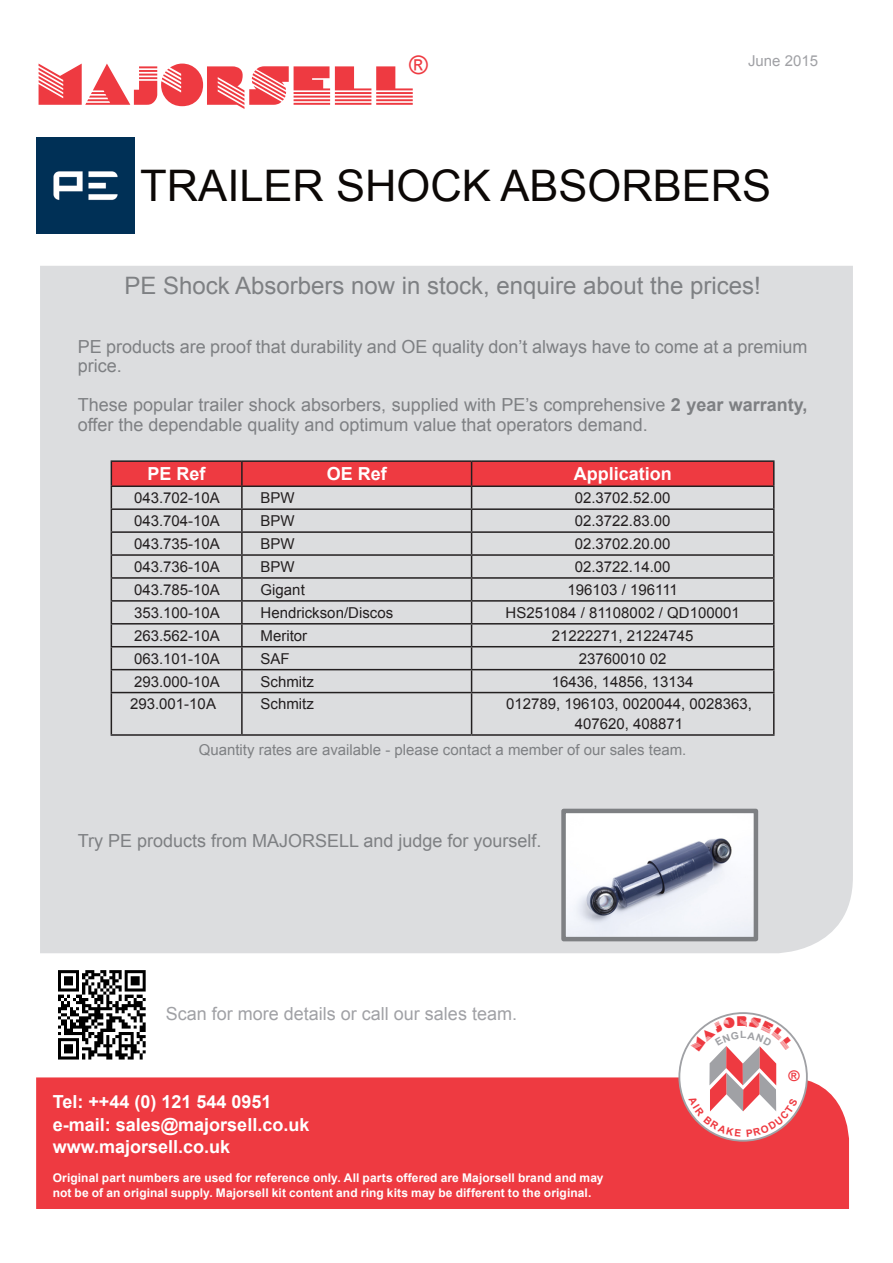
<style>
.page{position:relative;width:893px;height:1263px;background:#fff}
.page>*{position:absolute;margin:0;border:0;box-sizing:border-box;transform-origin:0 0}
.t1{font:52.5px "Cosigna";color:#ee3a41}
.t2{font:43.5px "Arial";color:#0c0806}
.t3{font:25.5px "Arial";color:#ee3a41}
.Address{font:24px "Arial";color:#7e8083}
.Address-2{font:18px/19.5px "Arial";color:#7e8083}
.Address-3{font:700 18px "Arial";color:#fff}
.t4{font:18px "Arial";color:#a0a1a5}
.Address-4{font:15px/19.5px "Arial";color:#231f20;text-align:center}
.Address-5{font:15px "Arial";color:#7e8083}
.t5{font:15px "Arial";color:#a0a1a5}
.t6{font:700 14.7px "Arial";color:#ee3a41;scale:1.04 1}
.t7{font:700 12px "Arial";letter-spacing:.01em;color:#fff}
.s1{font-weight:700}
</style>
<div class="page">
<div style="left:40px;top:266px;width:813px;height:687px;background:#dcdddf"></div>
<div style="left:36px;top:1077px;width:813px;height:132px;background:#ee3a41"></div>
<hr style="left:111px;top:460px;width:131px;height:2px;background:#231f20">
<hr style="left:242px;top:460px;width:230px;height:2px;background:#231f20">
<hr style="left:472px;top:460px;width:303px;height:2px;background:#231f20">
<hr style="left:773px;top:462px;width:2px;height:23px;background:#231f20">
<hr style="left:472px;top:485px;width:303px;height:2px;background:#231f20">
<hr style="left:773px;top:510px;width:2px;height:21px;background:#231f20">
<hr style="left:472px;top:531px;width:303px;height:2px;background:#231f20">
<hr style="left:773px;top:533px;width:2px;height:21px;background:#231f20">
<hr style="left:472px;top:554px;width:303px;height:2px;background:#231f20">
<hr style="left:773px;top:556px;width:2px;height:21px;background:#231f20">
<hr style="left:472px;top:577px;width:303px;height:2px;background:#231f20">
<hr style="left:773px;top:579px;width:2px;height:21px;background:#231f20">
<hr style="left:472px;top:600px;width:303px;height:2px;background:#231f20">
<hr style="left:773px;top:602px;width:2px;height:21px;background:#231f20">
<hr style="left:472px;top:623px;width:303px;height:1px;background:#231f20">
<hr style="left:773px;top:624px;width:2px;height:22px;background:#231f20">
<hr style="left:472px;top:646px;width:303px;height:1px;background:#231f20">
<hr style="left:773px;top:647px;width:2px;height:22px;background:#231f20">
<hr style="left:472px;top:669px;width:303px;height:1px;background:#231f20">
<hr style="left:773px;top:670px;width:2px;height:22px;background:#231f20">
<hr style="left:111px;top:692px;width:131px;height:1px;background:#231f20">
<hr style="left:111px;top:693px;width:1px;height:41px;background:#231f20">
<hr style="left:242px;top:692px;width:230px;height:1px;background:#231f20">
<hr style="left:241px;top:693px;width:2px;height:41px;background:#231f20">
<hr style="left:472px;top:692px;width:303px;height:1px;background:#231f20">
<hr style="left:471px;top:693px;width:1px;height:41px;background:#231f20">
<hr style="left:773px;top:693px;width:2px;height:41px;background:#231f20">
<hr style="left:111px;top:734px;width:131px;height:2px;background:#231f20">
<hr style="left:242px;top:734px;width:230px;height:2px;background:#231f20">
<hr style="left:472px;top:734px;width:303px;height:2px;background:#231f20">
<svg style="left:111px;top:461px;width:663px;height:231px;background:#d1c0c2"></svg>
<hr style="left:773px;top:487px;width:2px;height:21px;background:#231f20">
<hr style="left:111px;top:508px;width:131px;height:2px;background:#231f20">
<hr style="left:242px;top:508px;width:230px;height:2px;background:#231f20">
<hr style="left:472px;top:508px;width:303px;height:2px;background:#231f20">
<svg style="left:679px;top:1013px;width:128px;height:128px"></svg>
<img style="left:58px;top:970px;width:88px;height:90px">
<img style="left:36px;top:138px;width:99px;height:95px">
<img style="left:566px;top:814px;width:187px;height:122px">
<div style="left:561px;top:809px;width:197px;height:132px;border:4px solid #7e8083"></div>
<svg style="left:689px;top:1016px;width:109px;height:120px"></svg>
<p class="t3" style="left:409px;top:48px;width:20px">®</p>
<p class="t1" style="left:36px;top:62px;width:380px">MAJORSELL</p>
<p class="t5" style="left:748px;top:51px;width:72px">June 2015</p>
<p class="t2" style="left:140px;top:157px;width:632px">TRAILER SHOCK ABSORBERS</p>
<p class="Address" style="left:124px;top:270px;width:638px">PE Shock Absorbers now in stock, enquire about the prices!</p>
<p class="Address-2" style="left:78px;top:337px;width:731px">PE products are proof that durability and OE quality don’t always have to come at a premium price.</p>
<p class="Address-2" style="left:78px;top:395px;width:731px">These popular trailer shock absorbers, supplied with PE’s comprehensive <span class="s1">2 year warranty, </span>offer the dependable quality and optimum value that operators demand.</p>
<p class="Address-3" style="left:148px;top:462px;width:60px">PE Ref</p>
<p class="Address-3" style="left:327px;top:462px;width:62px">OE Ref</p>
<p class="Address-3" style="left:574px;top:462px;width:100px">Application</p>
<p class="Address-4" style="left:134px;top:488px;width:87px">043.702-10A</p>
<p class="Address-4" style="left:261px;top:488px;width:36px">BPW</p>
<p class="Address-4" style="left:575px;top:488px;width:97px">02.3702.52.00</p>
<p class="Address-4" style="left:134px;top:511px;width:87px">043.704-10A</p>
<p class="Address-4" style="left:261px;top:511px;width:36px">BPW</p>
<p class="Address-4" style="left:575px;top:511px;width:97px">02.3722.83.00</p>
<p class="Address-4" style="left:134px;top:534px;width:87px">043.735-10A</p>
<p class="Address-4" style="left:261px;top:534px;width:36px">BPW</p>
<p class="Address-4" style="left:575px;top:534px;width:97px">02.3702.20.00</p>
<p class="Address-4" style="left:134px;top:557px;width:87px">043.736-10A</p>
<p class="Address-4" style="left:261px;top:557px;width:36px">BPW</p>
<p class="Address-4" style="left:575px;top:557px;width:97px">02.3722.14.00</p>
<p class="Address-4" style="left:134px;top:580px;width:87px">043.785-10A</p>
<p class="Address-4" style="left:261px;top:580px;width:46px">Gigant</p>
<p class="Address-4" style="left:567px;top:580px;width:112px">196103 / 196111</p>
<p class="Address-4" style="left:134px;top:603px;width:87px">353.100-10A</p>
<p class="Address-4" style="left:261px;top:603px;width:134px">Hendrickson/Discos</p>
<p class="Address-4" style="left:506px;top:603px;width:236px">HS251084 / 81108002 / QD100001</p>
<p class="Address-4" style="left:134px;top:626px;width:87px">263.562-10A</p>
<p class="Address-4" style="left:261px;top:626px;width:48px">Meritor</p>
<p class="Address-4" style="left:552px;top:626px;width:143px">21222271, 21224745</p>
<p class="Address-4" style="left:134px;top:649px;width:87px">063.101-10A</p>
<p class="Address-4" style="left:261px;top:649px;width:31px">SAF</p>
<p class="Address-4" style="left:579px;top:649px;width:89px">23760010 02</p>
<p class="Address-4" style="left:134px;top:672px;width:87px">293.000-10A</p>
<p class="Address-4" style="left:261px;top:672px;width:55px">Schmitz</p>
<p class="Address-4" style="left:552px;top:672px;width:143px">16436, 14856, 13134</p>
<p class="Address-4" style="left:130px;top:695px;width:87px">293.001-10A</p>
<p class="Address-4" style="left:261px;top:695px;width:55px">Schmitz</p>
<p class="Address-4" style="left:506px;top:695px;width:248px">012789, 196103, 0020044, 0028363,<br>407620, 408871</p>
<p class="Address-5" style="left:199px;top:740px;width:489px">Quantity rates are available - please contact a member of our sales team.</p>
<p class="Address-2" style="left:78px;top:831px;width:465px">Try PE products from MAJORSELL and judge for yourself.</p>
<p class="t4" style="left:166px;top:1002px;width:353px">Scan for more details or call our sales team.</p>
<p class="Address-3" style="left:53px;top:1090px;width:220px">Tel: ++44 (0) 121 544 0951</p>
<p class="Address-3" style="left:53px;top:1112px;width:258px">e-mail: sales@majorsell.co.uk</p>
<p class="Address-3" style="left:53px;top:1135px;width:179px">www.majorsell.co.uk</p>
<p class="t7" style="left:53px;top:1170px;width:552px">Original part numbers are used for reference only. All parts offered are Majorsell brand and may</p>
<p class="t7" style="left:53px;top:1185px;width:540px">not be of an original supply. Majorsell kit content and ring kits may be different to the original.</p>
<p class="t6" style="left:788px;top:1066px;width:12px">®</p>
</div>
